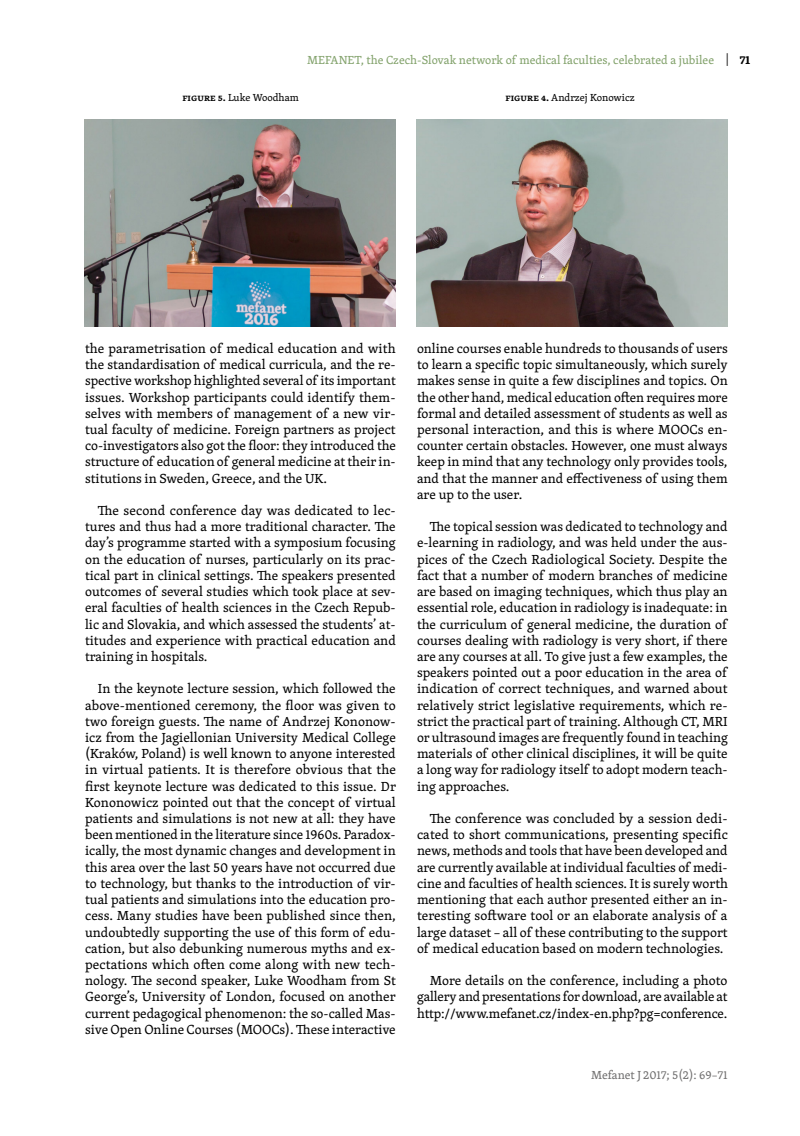
<style>
.page{position:relative;width:800px;height:1136px;background:#fff}
.page>*{position:absolute;margin:0;border:0;box-sizing:border-box;transform-origin:0 0}
.t1{font:13.5px/16.2px "Skolar PE";color:#000;text-align:justify}
.t2{font:12px "Skolar PE";color:#81a16a}
.t3{font:12px "Skolar PE";color:#706f6f}
.t4{font:700 12px "Skolar PE";color:#000}
.t5{font:10.5px "Skolar PE";color:#000}
.s1{font-weight:600}
</style>
<div class="page">
<svg style="left:726px;top:53px;width:1px;height:13px"></svg>
<img style="left:416px;top:119px;width:311px;height:207px">
<img style="left:84px;top:119px;width:311px;height:207px">
<p class="t2" style="left:307px;top:51px;width:408px">MEFANET, the Czech-Slovak network of medical faculties, celebrated a jubilee</p>
<p class="t5" style="left:182px;top:90px;width:118px"><span class="s1">Figure 5.</span> Luke Woodham</p>
<p class="t5" style="left:505px;top:90px;width:131px"><span class="s1">Figure 4.</span> Andrzej Konowicz</p>
<p class="t4" style="left:739px;top:50px;width:12px">71</p>
<p class="t1" style="left:85px;top:340px;width:312px">the parametrisation of medical education and with the standardisation of medical curricula, and the re&shy;spective workshop highlighted several of its important issues. Workshop participants could identify them&shy;selves with members of management of a new vir&shy;tual faculty of medicine. Foreign partners as project co-investigators also got the floor: they introduced the structure of education of general medicine at their in&shy;stitutions in Sweden, Greece, and the UK.</p>
<p class="t1" style="left:85px;top:502px;width:312px;text-indent:13px">The second conference day was dedicated to lec&shy;tures and thus had a more traditional character. The day’s programme started with a symposium focusing on the education of nurses, particularly on its prac&shy;tical part in clinical settings. The speakers presented outcomes of several studies which took place at sev&shy;eral faculties of health sciences in the Czech Repub&shy;lic and Slovakia, and which assessed the students’ at&shy;titudes and experience with practical education and training in hospitals.</p>
<p class="t1" style="left:85px;top:680px;width:312px;text-indent:13px">In the keynote lecture session, which followed the above-mentioned ceremony, the floor was given to two foreign guests. The name of Andrzej Kononow&shy;icz from the Jagiellonian University Medical College (Kraków, Poland) is well known to anyone interested in virtual patients. It is therefore obvious that the first keynote lecture was dedicated to this issue. Dr Kononowicz pointed out that the concept of virtual patients and simulations is not new at all: they have been mentioned in the literature since 1960s. Paradox&shy;ically, the most dynamic changes and development in this area over the last 50 years have not occurred due to technology, but thanks to the introduction of vir&shy;tual patients and simulations into the education pro&shy;cess. Many studies have been published since then, undoubtedly supporting the use of this form of edu&shy;cation, but also debunking numerous myths and ex&shy;pectations which often come along with new tech&shy;nology. The second speaker, Luke Woodham from St George’s, University of London, focused on another current pedagogical phenomenon: the so-called Mas&shy;sive Open Online Courses (MOOCs). These interactive</p>
<p class="t1" style="left:417px;top:340px;width:312px">online courses enable hundreds to thousands of users to learn a specific topic simultaneously, which surely makes sense in quite a few disciplines and topics. On the other hand, medical education often requires more formal and detailed assessment of students as well as personal interaction, and this is where MOOCs en&shy;counter certain obstacles. However, one must always keep in mind that any technology only provides tools, and that the manner and effectiveness of using them are up to the user.</p>
<p class="t1" style="left:417px;top:518px;width:312px;text-indent:13px">The topical session was dedicated to technology and e-learning in radiology, and was held under the aus&shy;pices of the Czech Radiological Society. Despite the fact that a number of modern branches of medicine are based on imaging techniques, which thus play an essential role, education in radiology is inadequate: in the curriculum of general medicine, the duration of courses dealing with radiology is very short, if there are any courses at all. To give just a few examples, the speakers pointed out a poor education in the area of indication of correct techniques, and warned about relatively strict legislative requirements, which re&shy;strict the practical part of training. Although CT, MRI or ultrasound images are frequently found in teaching materials of other clinical disciplines, it will be quite a long way for radiology itself to adopt modern teach&shy;ing approaches.</p>
<p class="t1" style="left:417px;top:810px;width:312px;text-indent:13px">The conference was concluded by a session dedi&shy;cated to short communications, presenting specific news, methods and tools that have been developed and are currently available at individual faculties of medi&shy;cine and faculties of health sciences. It is surely worth mentioning that each author presented either an in&shy;teresting software tool or an elaborate analysis of a large dataset – all of these contributing to the support of medical education based on modern technologies.</p>
<p class="t1" style="left:417px;top:972px;width:312px;text-indent:13px">More details on the conference, including a photo gallery and presentations for download, are available at http://www.mefanet.cz/index-en.php?pg=conference.</p>
<p class="t3" style="left:591px;top:1066px;width:138px">Mefanet J 2017; 5(2): 69–71</p>
</div>
